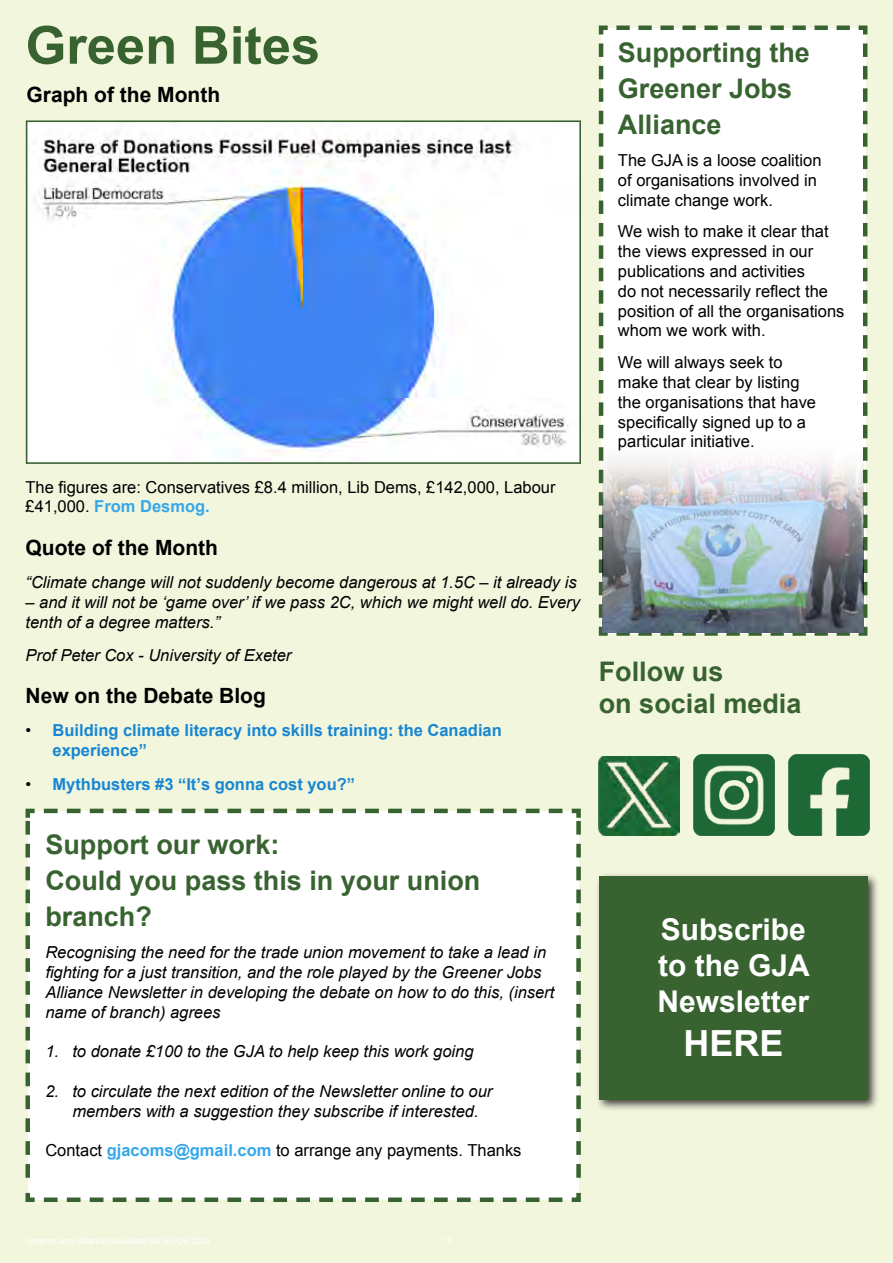
<style>
.page{position:relative;width:893px;height:1263px;background:#f2f6dd}
.page>*{position:absolute;margin:0;border:0;box-sizing:border-box;transform-origin:0 0}
.t1{font:700 52.5px "Arial";color:#386331}
.t2{font:700 36px "Arial";color:#fff}
.t3{font:700 30px/36px "Arial";color:#fff}
.t4{font:700 27px/36px "Arial";color:#386331}
.t5{font:700 21px "Arial";color:#000}
.t6{font:italic 16.5px/19.8px "Arial";color:#000}
.t7{font:16.5px/19.8px "Arial";color:#000}
.t8{font:700 16.5px/19.8px "Arial";color:#1686d3}
.t9{font:9px "Arial";letter-spacing:-.04em;color:#fff}
.s1{font-weight:700;color:#36a7e9}
.s2{font-weight:400;color:#000}
</style>
<div class="page">
<div style="left:25px;top:808px;width:556px;height:394px;background:#fff"></div>
<div style="left:598px;top:25px;width:270px;height:611px;background:#fff"></div>
<img style="left:603px;top:412px;width:261px;height:220px">
<img style="left:788px;top:755px;width:81px;height:81px">
<img style="left:693px;top:755px;width:81px;height:81px">
<img style="left:599px;top:756px;width:81px;height:80px">
<img style="left:29px;top:123px;width:549px;height:338px">
<div style="left:26px;top:120px;width:555px;height:344px;border:2px solid #386331"></div>
<div style="left:595px;top:872px;width:285px;height:240px;background:#000;opacity:.75"></div>
<div style="left:599px;top:876px;width:268px;height:223px;background:#386331"></div>
<h1 class="t1" style="left:26px;top:11px;width:296px">Green Bites</h1>
<p class="t5" style="left:27px;top:81px;width:195px">Graph of the Month</p>
<p class="t7" style="left:26px;top:477px;width:532px">The figures are: Conservatives £8.4 million, Lib Dems, £142,000, Labour £41,000. <span class="s1">From Desmog.</span></p>
<p class="t5" style="left:26px;top:533px;width:194px">Quote of the Month</p>
<p class="t6" style="left:26px;top:573px;width:553px">“Climate change will not suddenly become dangerous at 1.5C – it already is</p>
<p class="t6" style="left:26px;top:592px;width:556px">– and it will not be ‘game over’ if we pass 2C, which we might well do. Every tenth of a degree matters.”</p>
<p class="t6" style="left:26px;top:645px;width:267px">Prof Peter Cox - University of Exeter</p>
<p class="t5" style="left:26px;top:682px;width:242px">New on the Debate Blog</p>
<p class="t8" style="left:53px;top:721px;width:451px;text-indent:-27px"><span class="s2">•</span> Building climate literacy into skills training: the Canadian experience”</p>
<p class="t8" style="left:26px;top:774px;width:331px"><span class="s2">•</span> Mythbusters #3 “It’s gonna cost you?”</p>
<h3 class="t4" style="left:45px;top:828px;width:437px">Support our work:<br>Could you pass this in your union branch?</h3>
<p class="t6" style="left:45px;top:943px;width:510px">Recognising the need for the trade union movement to take a lead in fighting for a just transition, and the role played by the Greener Jobs Alliance Newsletter in developing the debate on how to do this, (insert name of branch) agrees</p>
<p class="t6" style="left:45px;top:1042px;width:430px">1. to donate £100 to the GJA to help keep this work going</p>
<p class="t6" style="left:72px;top:1081px;width:422px;text-indent:-27px">2. to circulate the next edition of the Newsletter online to our members with a suggestion they subscribe if interested.</p>
<p class="t7" style="left:45px;top:1141px;width:478px">Contact <span class="s1">gjacoms@gmail.com</span> to arrange any payments. Thanks</p>
<h3 class="t4" style="left:618px;top:36px;width:193px">Supporting the<br>Greener Jobs<br>Alliance</h3>
<p class="t7" style="left:618px;top:150px;width:205px">The GJA is a loose coalition of organisations involved in climate change work.</p>
<p class="t7" style="left:618px;top:222px;width:228px">We wish to make it clear that the views expressed in our publications and activities<br>do not necessarily reflect the position of all the organisations whom we work with.</p>
<p class="t7" style="left:618px;top:353px;width:200px">We will always seek to make that clear by listing the organisations that have specifically signed up to a particular initiative.</p>
<h3 class="t4" style="left:599px;top:656px;width:204px;line-height:32.4px">Follow us<br>on social media</h3>
<h3 class="t3" style="left:657px;top:913px;width:154px">Subscribe to the GJA<br>Newsletter</h3>
<h2 class="t2" style="left:683px;top:1019px;width:102px">HERE</h2>
<p class="t9" style="left:26px;top:1235px;width:186px">Greener Jobs Alliance Newsletter No:59 April 2024</p>
<p class="t9" style="left:442px;top:1235px;width:12px">12</p>
</div>
